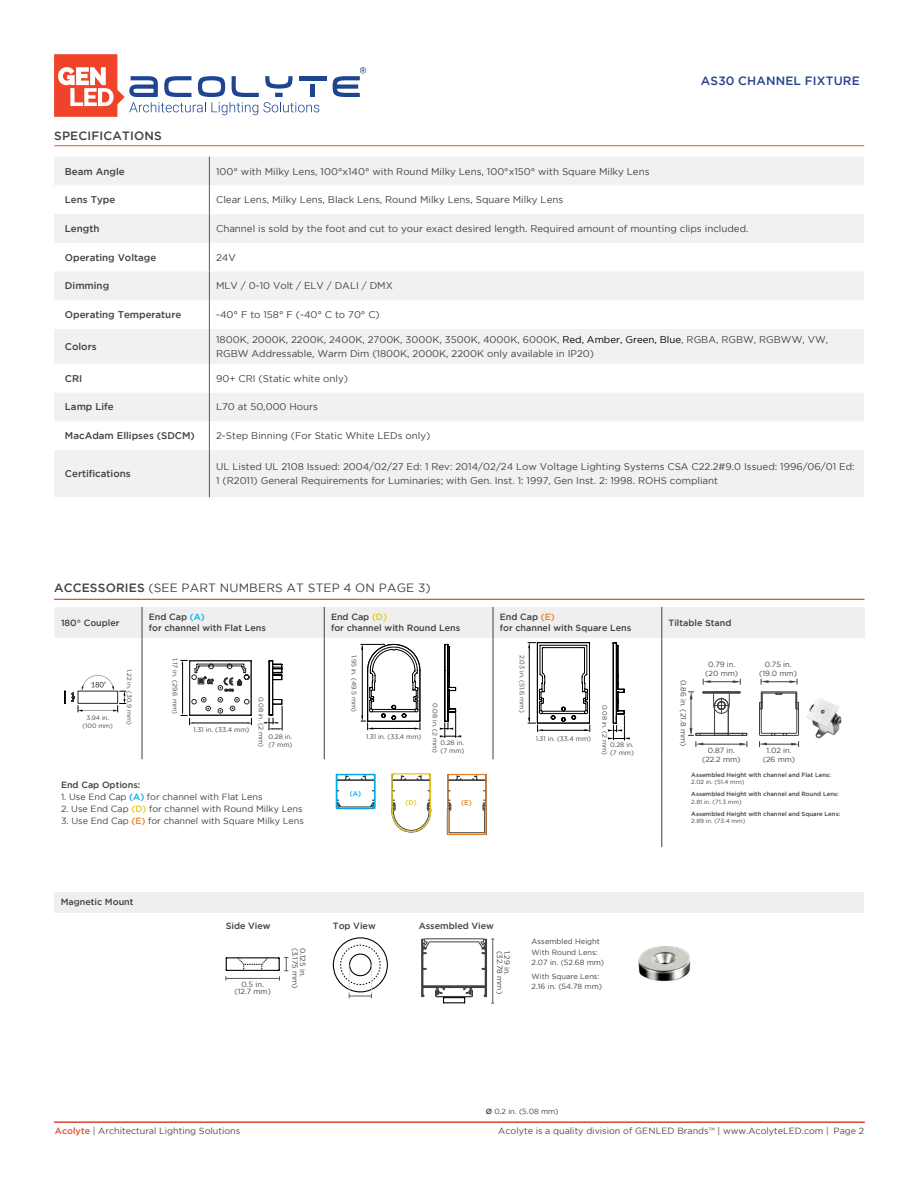
<style>
.page{position:relative;width:918px;height:1188px;background:#fff}
.page>*{position:absolute;margin:0;border:0;box-sizing:border-box;transform-origin:0 0}
.t1{font:12px "Gotham";letter-spacing:.015em;color:#414042}
.t2{font:500 12px "Gotham";letter-spacing:.015em;color:#25408f}
.t3{font:500 12px "Gotham";letter-spacing:.015em;color:#414042}
.t4{font:9.75px/14.2px "Gotham";color:#414042}
.t5{font:500 9.75px "Gotham";color:#414042}
.t6{font:500 9px/10.8px "Gotham";color:#414042}
.t7{font:9px "Gotham";color:#414042}
.t8{font:9px "Gotham";color:#4a4a4b}
.t9{font:7.5px/9px "Gotham";color:#414042;text-align:center}
.t10{font:500 6.9px "Gotham";color:#00aeef}
.t11{font:500 6.9px "Gotham";color:#e3c621}
.t12{font:500 6.9px "Gotham";color:#eb8023}
.t13{font:6.6px/7.5px "Gotham";color:#414042}
.t14{font:6.45px/7.8px "Gotham";color:#414042}
.t15{font:6.3px/7.5px "Gotham";color:#414042;text-align:center}
.t16{font:500 6px "Gotham";color:#414042}
.t17{font:6px "Gotham";color:#414042}
.s1{color:#000}
.s2{font-weight:500}
.s3{color:#00aeef}
.s4{color:#e5c70a}
.s5{color:#eb8023}
.s6{font-weight:500;color:#00aeef}
.s7{font-weight:500;color:#e3c621}
.s8{font-weight:500;color:#eb8023}
.s9{font-weight:500;color:#db5337}
.s10{color:#58595b}
</style>
<div class="page">
<svg style="left:54px;top:54px;width:265px;height:63px"></svg>
<div style="left:310px;top:85px;width:5px;height:12px;background:#1d4592"></div>
<hr style="left:299px;top:76px;width:27px;height:4px;background:#1d4592">
<svg style="left:333px;top:67px;width:33px;height:30px"></svg>
<hr style="left:54px;top:145px;width:810px;height:1px;background:#db5337">
<hr style="left:54px;top:1122px;width:811px;height:1px;background:#db5337">
<svg style="left:54px;top:157px;width:810px;height:340px;fill:#f1f1f2"></svg>
<svg style="left:209px;top:157px;width:1px;height:172px"></svg>
<hr style="left:209px;top:329px;width:1px;height:35px;background:#58595b">
<svg style="left:209px;top:364px;width:1px;height:86px"></svg>
<hr style="left:209px;top:450px;width:1px;height:47px;background:#58595b">
<div style="left:54px;top:892px;width:810px;height:20px;background:#efeff0"></div>
<div style="left:333px;top:937px;width:55px;height:55px;border:1px solid #000;border-radius:50%"></div>
<svg style="left:225px;top:957px;width:63px;height:24px"></svg>
<img style="left:638px;top:946px;width:53px;height:36px">
<svg style="left:340px;top:945px;width:40px;height:53px"></svg>
<svg style="left:421px;top:938px;width:73px;height:66px"></svg>
<hr style="left:54px;top:599px;width:810px;height:1px;background:#db5336">
<div style="left:662px;top:607px;width:202px;height:31px;background:#efeff0"></div>
<hr style="left:142px;top:638px;width:1px;height:121px;background:#414042">
<hr style="left:662px;top:607px;width:1px;height:31px;background:#414042">
<hr style="left:662px;top:638px;width:1px;height:121px;background:#414042">
<hr style="left:662px;top:759px;width:1px;height:88px;background:#414042">
<hr style="left:324px;top:638px;width:1px;height:121px;background:#414042">
<hr style="left:493px;top:638px;width:1px;height:121px;background:#414042">
<svg style="left:54px;top:607px;width:608px;height:133px"></svg>
<div style="left:703px;top:692px;width:37px;height:1px;border:1px solid #414042"></div>
<div style="left:696px;top:733px;width:51px;height:3px;border:1px solid #414042"></div>
<svg style="left:713px;top:691px;width:17px;height:45px"></svg>
<img style="left:807px;top:698px;width:35px;height:41px">
<hr style="left:691px;top:697px;width:1px;height:36px;background:#414042">
<svg style="left:688px;top:692px;width:6px;height:7px"></svg>
<hr style="left:701px;top:744px;width:43px;height:1px;background:#414042">
<svg style="left:739px;top:741px;width:9px;height:6px"></svg>
<svg style="left:688px;top:728px;width:15px;height:19px"></svg>
<svg style="left:703px;top:679px;width:38px;height:6px"></svg>
<svg style="left:759px;top:691px;width:40px;height:56px"></svg>
<svg style="left:761px;top:679px;width:37px;height:6px"></svg>
<svg style="left:335px;top:773px;width:41px;height:37px"></svg>
<svg style="left:391px;top:773px;width:41px;height:60px"></svg>
<svg style="left:447px;top:773px;width:40px;height:63px"></svg>
<p class="t3" style="left:54px;top:129px;width:109px">SPECIFICATIONS</p>
<p class="t2" style="left:701px;top:74px;width:160px">AS30 CHANNEL FIXTURE</p>
<p class="t5" style="left:65px;top:166px;width:61px">Beam Angle</p>
<p class="t4" style="left:216px;top:164px;width:435px">100° with Milky Lens, 100°x140° with Round Milky Lens, 100°x150° with Square Milky Lens</p>
<p class="t5" style="left:65px;top:194px;width:52px">Lens Type</p>
<p class="t4" style="left:216px;top:193px;width:349px">Clear Lens, Milky Lens, Black Lens, Round Milky Lens, Square Milky Lens</p>
<p class="t5" style="left:65px;top:223px;width:36px">Length</p>
<p class="t4" style="left:216px;top:221px;width:534px">Channel is sold by the foot and cut to your exact desired length. Required amount of mounting clips included.</p>
<p class="t5" style="left:65px;top:252px;width:93px">Operating Voltage</p>
<p class="t4" style="left:216px;top:250px;width:21px">24V</p>
<p class="t5" style="left:65px;top:280px;width:46px">Dimming</p>
<p class="t4" style="left:216px;top:279px;width:178px">MLV / 0-10 Volt / ELV / DALI / DMX</p>
<p class="t5" style="left:65px;top:309px;width:118px">Operating Temperature</p>
<p class="t4" style="left:216px;top:307px;width:165px">-40° F to 158° F (-40° C to 70° C)</p>
<p class="t5" style="left:65px;top:341px;width:33px">Colors</p>
<p class="t4" style="left:216px;top:332px;width:614px">1800K, 2000K, 2200K, 2400K, 2700K, 3000K, 3500K, 4000K, 6000K, <span class="s1">Red, Amber, Green, Blue</span>, RGBA, RGBW, RGBWW, VW,<br>RGBW Addressable, Warm Dim (1800K, 2000K, 2200K only available in IP20)</p>
<p class="t5" style="left:65px;top:373px;width:19px">CRI</p>
<p class="t4" style="left:216px;top:371px;width:133px">90+ CRI (Static white only)</p>
<p class="t5" style="left:65px;top:401px;width:50px">Lamp Life</p>
<p class="t4" style="left:216px;top:400px;width:103px">L70 at 50,000 Hours</p>
<p class="t5" style="left:65px;top:430px;width:131px">MacAdam Ellipses (SDCM)</p>
<p class="t4" style="left:216px;top:428px;width:216px">2-Step Binning (For Static White LEDs only)</p>
<p class="t5" style="left:65px;top:468px;width:67px">Certifications</p>
<p class="t4" style="left:216px;top:459px;width:640px">UL Listed UL 2108 Issued: 2004/02/27 Ed: 1 Rev: 2014/02/24 Low Voltage Lighting Systems CSA C22.2#9.0 Issued: 1996/06/01 Ed:<br>1 (R2011) General Requirements for Luminaries; with Gen. Inst. 1: 1997, Gen Inst. 2: 1998. ROHS compliant</p>
<p class="t1" style="left:54px;top:581px;width:378px"><span class="s2">ACCESSORIES</span> (SEE PART NUMBERS AT STEP 4 ON PAGE 3)</p>
<p class="t6" style="left:61px;top:617px;width:60px">180° Coupler</p>
<p class="t6" style="left:149px;top:611px;width:119px">End Cap <span class="s3">(A)<br></span>for channel with Flat Lens</p>
<p class="t6" style="left:331px;top:611px;width:131px">End Cap <span class="s4">(D)<br></span>for channel with Round Lens</p>
<p class="t6" style="left:500px;top:611px;width:133px">End Cap <span class="s5">(E)<br></span>for channel with Square Lens</p>
<p class="t6" style="left:669px;top:617px;width:65px">Tiltable Stand</p>
<p class="t15" style="left:83px;top:714px;width:32px">3.94 in. (100 mm)</p>
<p class="t15" style="left:133px;top:669px;width:57px;rotate:90deg">1.22 in. (30.9 mm)</p>
<p class="t13" style="left:179px;top:658px;width:57px;rotate:90deg">1.17 in. (29.6 mm)</p>
<p class="t13" style="left:193px;top:726px;width:58px">1.31 in. (33.4 mm)</p>
<p class="t13" style="left:265px;top:697px;width:52px;rotate:90deg">0.08 in. (2 mm)</p>
<p class="t13" style="left:268px;top:733px;width:26px">0.28 in. (7 mm)</p>
<p class="t14" style="left:358px;top:655px;width:59px;rotate:90deg">1.95 in. (49.5 mm)</p>
<p class="t14" style="left:366px;top:733px;width:57px">1.31 in. (33.4 mm)</p>
<p class="t14" style="left:439px;top:703px;width:52px;rotate:90deg">0.08 in. (2 mm)</p>
<p class="t14" style="left:441px;top:739px;width:25px">0.28 in. (7 mm)</p>
<p class="t14" style="left:526px;top:655px;width:59px;rotate:90deg">2.03 in. (51.6 mm)</p>
<p class="t14" style="left:536px;top:735px;width:57px">1.31 in. (33.4 mm)</p>
<p class="t14" style="left:609px;top:705px;width:52px;rotate:90deg">0.08 in. (2 mm)</p>
<p class="t14" style="left:610px;top:741px;width:25px">0.28 in. (7 mm)</p>
<p class="t9" style="left:688px;top:680px;width:68px;rotate:90deg">0.86 in. (21.8 mm)</p>
<p class="t9" style="left:705px;top:660px;width:34px">0.79 in. (20 mm)</p>
<p class="t9" style="left:702px;top:746px;width:40px">0.87 in. (22.2 mm)</p>
<p class="t9" style="left:759px;top:660px;width:39px">0.75 in. (19.0 mm)</p>
<p class="t9" style="left:763px;top:746px;width:34px">1.02 in. (26 mm)</p>
<p class="t6" style="left:61px;top:780px;width:81px">End Cap Options:</p>
<p class="t7" style="left:61px;top:792px;width:203px">1. Use End Cap <span class="s6">(A)</span> for channel with Flat Lens</p>
<p class="t7" style="left:61px;top:804px;width:243px">2. Use End Cap <span class="s7">(D)</span> for channel with Round Milky Lens</p>
<p class="t7" style="left:61px;top:816px;width:244px">3. Use End Cap <span class="s8">(E)</span> for channel with Square Milky Lens</p>
<p class="t6" style="left:61px;top:897px;width:74px">Magnetic Mount</p>
<p class="t10" style="left:350px;top:790px;width:13px">(A)</p>
<p class="t11" style="left:406px;top:799px;width:13px">(D)</p>
<p class="t12" style="left:461px;top:799px;width:12px">(E)</p>
<p class="t6" style="left:226px;top:920px;width:47px">Side View</p>
<p class="t6" style="left:333px;top:920px;width:44px">Top View</p>
<p class="t6" style="left:419px;top:920px;width:77px">Assembled View</p>
<p class="t9" style="left:532px;top:936px;width:74px;line-height:10.5px;text-align:left">Assembled Height<br>With Round Lens:<br>2.07 in. (52.68 mm)</p>
<p class="t9" style="left:532px;top:971px;width:69px">With Square Lens:</p>
<p class="t9" style="left:300px;top:948px;width:43px;rotate:90deg">(3.175 mm)</p>
<p class="t9" style="left:307px;top:948px;width:31px;rotate:90deg">0.125 in.</p>
<p class="t9" style="left:504px;top:951px;width:45px;rotate:90deg">(32.78 mm)</p>
<p class="t9" style="left:512px;top:951px;width:26px;rotate:90deg">1.29 in.</p>
<p class="t9" style="left:241px;top:980px;width:24px">0.5 in.</p>
<p class="t9" style="left:532px;top:982px;width:72px">2.16 in. (54.78 mm)</p>
<p class="t9" style="left:234px;top:987px;width:38px">(12.7 mm)</p>
<p class="t9" style="left:486px;top:1106px;width:74px"><span class="s2">Ø</span> 0.2 in. (5.08 mm)</p>
<p class="t16" style="left:691px;top:771px;width:141px">Assembled Height with channel and Flat Lens:</p>
<p class="t17" style="left:691px;top:779px;width:55px">2.02 in. (51.4 mm)</p>
<p class="t16" style="left:691px;top:791px;width:149px">Assembled Height with channel and Round Lens:</p>
<p class="t17" style="left:691px;top:798px;width:52px">2.81 in. (71.3 mm)</p>
<p class="t16" style="left:691px;top:810px;width:151px">Assembled Height with channel and Square Lens:</p>
<p class="t17" style="left:691px;top:818px;width:56px">2.89 in. (73.4 mm)</p>
<p class="t8" style="left:55px;top:1126px;width:187px"><span class="s9">Acolyte</span> | Architectural Lighting Solutions</p>
<p class="t8" style="left:498px;top:1126px;width:367px">Acolyte is a quality division of GENLED Brands<span class="s10">™</span> | www.AcolyteLED.com | Page 2</p>
</div>
